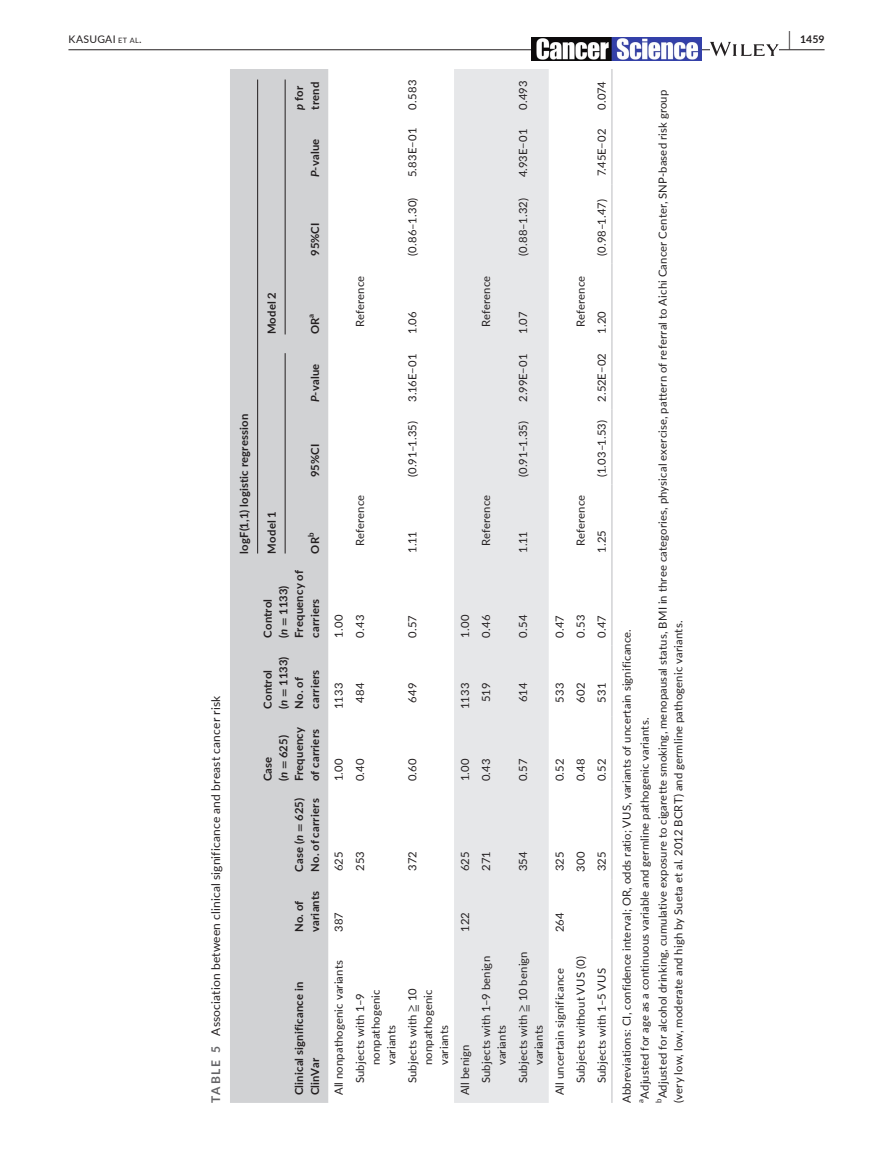
<style>
.page{position:relative;width:893px;height:1174px;background:#fff}
.page>*{position:absolute;margin:0;border:0;box-sizing:border-box;transform-origin:0 0}
.t1{font:12px "Lato";letter-spacing:.015em;color:#231f20}
.t2{font:11.25px/15.8px "Lato";letter-spacing:.015em;color:#231f20}
.t3{font:700 11.25px/15.8px "Lato";letter-spacing:.02em;color:#231f20}
.t4{font:10.5px "Lato";letter-spacing:.025em;color:#231f20}
.t5{font:700 10.5px "Lato";color:#231f20}
.t6{font:700 7.8px "Lato";color:#231f20}
.t7{font:7.8px "Lato";color:#231f20}
.s1{font-size:7.35px}
.s2{font-size:19.5px}
.s3{font-weight:700;color:#636366}
.s4{font-style:italic}
.s5{font-family:"STIX"}
</style>
<div class="page">
<hr style="left:68px;top:49px;width:756px;height:1px;background:#231f20">
<img style="left:531px;top:37px;width:170px;height:24px">
<svg style="left:710px;top:42px;width:69px;height:14px"></svg>
<div style="left:230px;top:69px;width:98px;height:1033px;background:#d1d2d4"></div>
<div style="left:454px;top:69px;width:95px;height:1033px;background:#e6e7e9"></div>
<hr style="left:611px;top:939px;width:2px;height:163px;background:#d1d2d4">
<hr style="left:611px;top:879px;width:2px;height:60px;background:#d1d2d4">
<hr style="left:611px;top:789px;width:2px;height:90px;background:#d1d2d4">
<hr style="left:611px;top:716px;width:2px;height:73px;background:#d1d2d4">
<hr style="left:611px;top:645px;width:2px;height:71px;background:#d1d2d4">
<hr style="left:611px;top:561px;width:2px;height:84px;background:#d1d2d4">
<hr style="left:611px;top:484px;width:2px;height:77px;background:#d1d2d4">
<hr style="left:611px;top:410px;width:2px;height:74px;background:#d1d2d4">
<hr style="left:611px;top:342px;width:2px;height:68px;background:#d1d2d4">
<hr style="left:611px;top:263px;width:2px;height:79px;background:#d1d2d4">
<hr style="left:611px;top:185px;width:2px;height:78px;background:#d1d2d4">
<hr style="left:611px;top:117px;width:2px;height:68px;background:#d1d2d4">
<hr style="left:611px;top:69px;width:2px;height:48px;background:#d1d2d4">
<hr style="left:257px;top:80px;width:1px;height:473px;background:#231f20">
<hr style="left:285px;top:353px;width:1px;height:200px;background:#231f20">
<hr style="left:285px;top:80px;width:1px;height:254px;background:#231f20">
<p class="t4" style="left:68px;top:31px;width:75px">KASUGAI <span class="s1">et al</span>.</p>
<p class="t5" style="left:789px;top:31px;width:37px"><span class="s2">|</span> 1459</p>
<p class="t1" style="left:207px;top:1102px;width:408px;rotate:-90deg"><span class="s3">TABLE 5</span> Association between clinical significance and breast cancer risk</p>
<p class="t3" style="left:291px;top:109px;width:29px;rotate:-90deg"><span class="s4">p</span> for trend</p>
<p class="t3" style="left:307px;top:177px;width:40px;rotate:-90deg"><span class="s4">P</span>-value</p>
<p class="t3" style="left:307px;top:256px;width:35px;rotate:-90deg">95%CI</p>
<p class="t3" style="left:236px;top:553px;width:141px;rotate:-90deg">logF(1,1) logistic regression</p>
<p class="t3" style="left:263px;top:334px;width:44px;rotate:-90deg">Model 2</p>
<p class="t3" style="left:263px;top:553px;width:44px;rotate:-90deg">Model 1</p>
<p class="t6" style="left:305px;top:318px;width:5px;rotate:-90deg">a</p>
<p class="t3" style="left:307px;top:334px;width:18px;rotate:-90deg">OR</p>
<p class="t3" style="left:307px;top:402px;width:40px;rotate:-90deg"><span class="s4">P</span>-value</p>
<p class="t3" style="left:307px;top:477px;width:35px;rotate:-90deg">95%CI</p>
<p class="t6" style="left:305px;top:536px;width:6px;rotate:-90deg">b</p>
<p class="t3" style="left:307px;top:553px;width:18px;rotate:-90deg">OR</p>
<p class="t3" style="left:259px;top:638px;width:69px;rotate:-90deg">Control<br>(<span class="s4">n</span> <span class="s5">=</span> 1133)<br>Frequency of carriers</p>
<p class="t3" style="left:259px;top:708px;width:54px;rotate:-90deg">Control<br>(<span class="s4">n</span> <span class="s5">=</span> 1133)<br>No. of carriers</p>
<p class="t3" style="left:259px;top:781px;width:56px;rotate:-90deg">Case<br>(<span class="s4">n</span> <span class="s5">=</span> 625)<br>Frequency of carriers</p>
<p class="t3" style="left:291px;top:871px;width:75px;rotate:-90deg">Case (<span class="s4">n</span> <span class="s5">=</span> 625)<br>No. of carriers</p>
<p class="t3" style="left:291px;top:932px;width:43px;rotate:-90deg">No. of variants</p>
<p class="t3" style="left:291px;top:1095px;width:115px;rotate:-90deg">Clinical significance in<br>ClinVar</p>
<p class="t2" style="left:404px;top:109px;width:31px;rotate:-90deg">0.583</p>
<p class="t2" style="left:515px;top:110px;width:31px;rotate:-90deg">0.493</p>
<p class="t2" style="left:593px;top:110px;width:30px;rotate:-90deg">0.074</p>
<p class="t2" style="left:404px;top:177px;width:51px;rotate:-90deg">5.83E−01</p>
<p class="t2" style="left:515px;top:177px;width:50px;rotate:-90deg">4.93E−01</p>
<p class="t2" style="left:593px;top:176px;width:49px;rotate:-90deg">7.45E−02</p>
<p class="t2" style="left:404px;top:256px;width:60px;rotate:-90deg">(0.86–1.30)</p>
<p class="t2" style="left:515px;top:256px;width:59px;rotate:-90deg">(0.88–1.32)</p>
<p class="t2" style="left:593px;top:256px;width:58px;rotate:-90deg">(0.98–1.47)</p>
<p class="t2" style="left:352px;top:327px;width:53px;rotate:-90deg">Reference</p>
<p class="t2" style="left:404px;top:334px;width:24px;rotate:-90deg">1.06</p>
<p class="t2" style="left:478px;top:327px;width:53px;rotate:-90deg">Reference</p>
<p class="t2" style="left:515px;top:334px;width:24px;rotate:-90deg">1.07</p>
<p class="t2" style="left:572px;top:327px;width:53px;rotate:-90deg">Reference</p>
<p class="t2" style="left:593px;top:334px;width:24px;rotate:-90deg">1.20</p>
<p class="t2" style="left:404px;top:402px;width:50px;rotate:-90deg">3.16E−01</p>
<p class="t2" style="left:515px;top:402px;width:50px;rotate:-90deg">2.99E−01</p>
<p class="t2" style="left:593px;top:402px;width:51px;rotate:-90deg">2.52E−02</p>
<p class="t2" style="left:404px;top:477px;width:58px;rotate:-90deg">(0.91–1.35)</p>
<p class="t2" style="left:515px;top:477px;width:58px;rotate:-90deg">(0.91–1.35)</p>
<p class="t2" style="left:593px;top:477px;width:59px;rotate:-90deg">(1.03–1.53)</p>
<p class="t2" style="left:352px;top:546px;width:53px;rotate:-90deg">Reference</p>
<p class="t2" style="left:404px;top:553px;width:23px;rotate:-90deg">1.11</p>
<p class="t2" style="left:478px;top:546px;width:53px;rotate:-90deg">Reference</p>
<p class="t2" style="left:515px;top:553px;width:23px;rotate:-90deg">1.11</p>
<p class="t2" style="left:572px;top:546px;width:53px;rotate:-90deg">Reference</p>
<p class="t2" style="left:593px;top:553px;width:24px;rotate:-90deg">1.25</p>
<p class="t2" style="left:330px;top:637px;width:25px;rotate:-90deg">1.00</p>
<p class="t2" style="left:352px;top:638px;width:24px;rotate:-90deg">0.43</p>
<p class="t2" style="left:404px;top:638px;width:24px;rotate:-90deg">0.57</p>
<p class="t2" style="left:457px;top:638px;width:25px;rotate:-90deg">1.00</p>
<p class="t2" style="left:478px;top:638px;width:24px;rotate:-90deg">0.46</p>
<p class="t2" style="left:515px;top:638px;width:25px;rotate:-90deg">0.54</p>
<p class="t2" style="left:551px;top:638px;width:24px;rotate:-90deg">0.47</p>
<p class="t2" style="left:572px;top:638px;width:24px;rotate:-90deg">0.53</p>
<p class="t2" style="left:593px;top:638px;width:24px;rotate:-90deg">0.47</p>
<p class="t2" style="left:330px;top:708px;width:27px;rotate:-90deg">1133</p>
<p class="t2" style="left:352px;top:703px;width:22px;rotate:-90deg">484</p>
<p class="t2" style="left:404px;top:703px;width:21px;rotate:-90deg">649</p>
<p class="t2" style="left:457px;top:708px;width:27px;rotate:-90deg">1133</p>
<p class="t2" style="left:478px;top:701px;width:20px;rotate:-90deg">519</p>
<p class="t2" style="left:515px;top:701px;width:20px;rotate:-90deg">614</p>
<p class="t2" style="left:551px;top:702px;width:21px;rotate:-90deg">533</p>
<p class="t2" style="left:572px;top:703px;width:22px;rotate:-90deg">602</p>
<p class="t2" style="left:593px;top:702px;width:21px;rotate:-90deg">531</p>
<p class="t2" style="left:330px;top:781px;width:25px;rotate:-90deg">1.00</p>
<p class="t2" style="left:352px;top:781px;width:24px;rotate:-90deg">0.40</p>
<p class="t2" style="left:404px;top:781px;width:24px;rotate:-90deg">0.60</p>
<p class="t2" style="left:457px;top:781px;width:25px;rotate:-90deg">1.00</p>
<p class="t2" style="left:478px;top:781px;width:24px;rotate:-90deg">0.43</p>
<p class="t2" style="left:515px;top:781px;width:24px;rotate:-90deg">0.57</p>
<p class="t2" style="left:551px;top:781px;width:24px;rotate:-90deg">0.52</p>
<p class="t2" style="left:572px;top:781px;width:24px;rotate:-90deg">0.48</p>
<p class="t2" style="left:593px;top:781px;width:24px;rotate:-90deg">0.52</p>
<p class="t2" style="left:330px;top:871px;width:21px;rotate:-90deg">625</p>
<p class="t2" style="left:352px;top:871px;width:21px;rotate:-90deg">253</p>
<p class="t2" style="left:404px;top:871px;width:21px;rotate:-90deg">372</p>
<p class="t2" style="left:457px;top:871px;width:21px;rotate:-90deg">625</p>
<p class="t2" style="left:478px;top:870px;width:21px;rotate:-90deg">271</p>
<p class="t2" style="left:515px;top:871px;width:21px;rotate:-90deg">354</p>
<p class="t2" style="left:551px;top:871px;width:21px;rotate:-90deg">325</p>
<p class="t2" style="left:572px;top:871px;width:22px;rotate:-90deg">300</p>
<p class="t2" style="left:593px;top:871px;width:21px;rotate:-90deg">325</p>
<p class="t2" style="left:330px;top:931px;width:21px;rotate:-90deg">387</p>
<p class="t2" style="left:330px;top:1095px;width:137px;rotate:-90deg">All nonpathogenic variants</p>
<p class="t2" style="left:352px;top:1065px;width:77px;text-indent:-18px;rotate:-90deg">Subjects with 1–9 nonpathogenic variants</p>
<p class="t2" style="left:404px;top:1065px;width:78px;text-align:justify;text-indent:-18px;rotate:-90deg">Subjects with <span class="s5">≧</span> 10 nonpathogenic variants</p>
<p class="t2" style="left:457px;top:932px;width:21px;rotate:-90deg">122</p>
<p class="t2" style="left:457px;top:1095px;width:52px;rotate:-90deg">All benign</p>
<p class="t2" style="left:478px;top:1065px;width:111px;text-indent:-18px;rotate:-90deg">Subjects with 1–9 benign variants</p>
<p class="t2" style="left:515px;top:1065px;width:116px;text-indent:-18px;rotate:-90deg">Subjects with <span class="s5">≧</span> 10 benign variants</p>
<p class="t2" style="left:551px;top:932px;width:21px;rotate:-90deg">264</p>
<p class="t2" style="left:551px;top:1095px;width:129px;rotate:-90deg">All uncertain significance</p>
<p class="t2" style="left:572px;top:1083px;width:129px;rotate:-90deg">Subjects without VUS (0)</p>
<p class="t2" style="left:593px;top:1083px;width:117px;rotate:-90deg">Subjects with 1–5 VUS</p>
<p class="t2" style="left:654px;top:1103px;width:1014px;text-indent:5px;rotate:-90deg">Adjusted for alcohol drinking, cumulative exposure to cigarette smoking, menopausal status, BMI in three categories, physical exercise, pattern of referral to Aichi Cancer Center, SNP-based risk group (very low, low, moderate and high by Sueta et al. 2012 BCRT) and germline pathogenic variants.</p>
<p class="t2" style="left:618px;top:1103px;width:475px;rotate:-90deg">Abbreviations: CI, confidence interval; OR, odds ratio; VUS, variants of uncertain significance.</p>
<p class="t2" style="left:636px;top:1098px;width:383px;rotate:-90deg">Adjusted for age as a continuous variable and germline pathogenic variants.</p>
<p class="t7" style="left:653px;top:1102px;width:6px;rotate:-90deg">b</p>
<p class="t7" style="left:635px;top:1102px;width:5px;rotate:-90deg">a</p>
</div>
